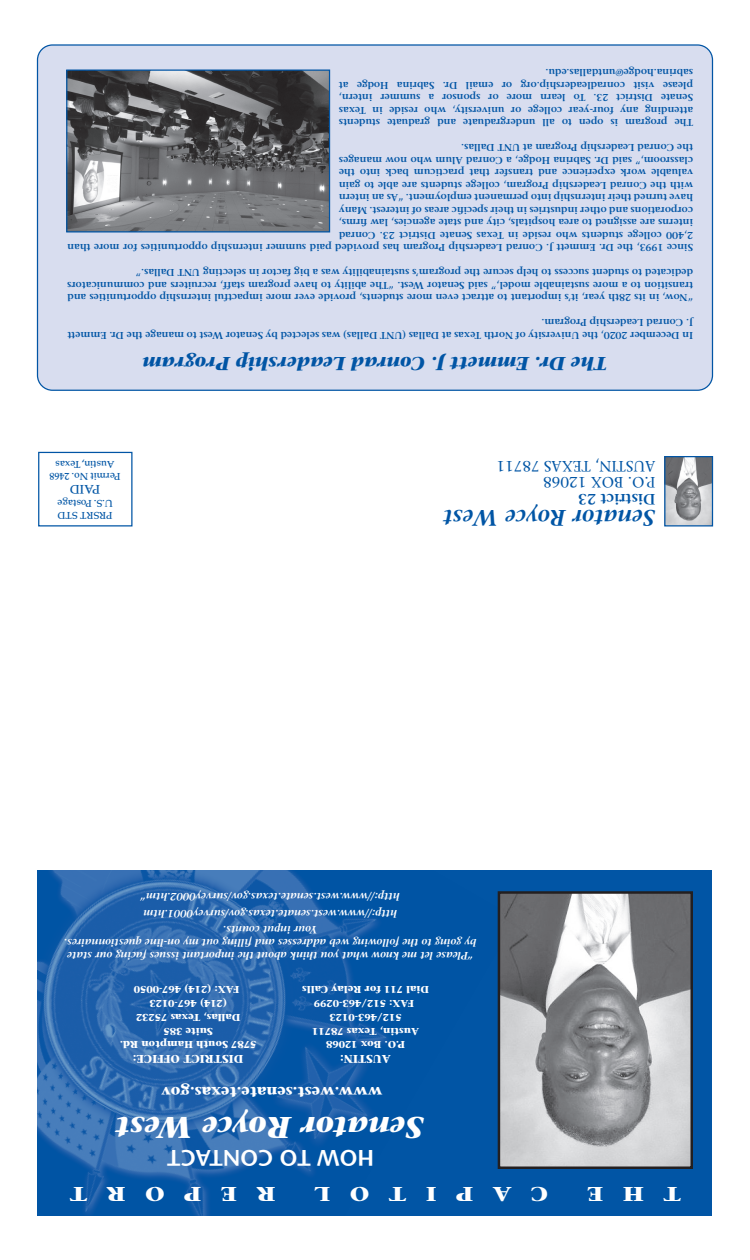
<style>
.page{position:relative;width:750px;height:1260px;background:#fff}
.page>*{position:absolute;margin:0;border:0;box-sizing:border-box;transform-origin:0 0}
.t1{font:italic 700 30px "Stone Serif Std";color:#fff}
.Subhead_1{font:italic 600 22.5px "Stone Serif Std";color:#0155a5}
.t2{font:600 22.5px "Stone Sans Std";color:#fff}
.t3{font:700 20px "Stone Serif Std";color:#fff;scale:1.2 1}
.Subheading{font:italic 700 18.75px "Stone Serif Std";color:#0155a5}
.t4{font:500 15px "Stone Serif Std";color:#0155a5}
.t5{font:700 15px "Stone Serif Std";color:#fff}
.Subhead_1-2{font:600 15px "Stone Serif Std";color:#0155a5}
.t6{font:500 12.5px "Palatino LT Std";color:#0155a5}
.t7{font:700 11.25px "Stone Serif Std";color:#fff}
.t8{font:italic 600 10.62px/12.8px "Stone Serif Std";color:#fff;text-align:center}
.t9{font:600 10px/12.5px "Stone Serif Std";color:#0155a5}
.t10{font:700 10px "Stone Serif Std";color:#fff}
.t11{font:500 10px "Palatino LT Std";color:#0155a5}
</style>
<div class="page">
<div style="left:38px;top:45px;width:674px;height:345px;background:#d8ddef;border-radius:15px"></div>
<div style="left:38px;top:452px;width:94px;height:75px;border:1px solid #0155a5"></div>
<div style="left:38px;top:870px;width:674px;height:345px;background:#0155a5"></div>
<img style="left:38px;top:870px;width:460px;height:345px">
<img style="left:501px;top:894px;width:189px;height:272px">
<div style="left:498px;top:891px;width:195px;height:278px;border:2px solid #231f20"></div>
<img style="left:68px;top:71px;width:260px;height:159px">
<div style="left:66px;top:69px;width:264px;height:163px;border:1px solid #0155a5"></div>
<img style="left:666px;top:458px;width:45px;height:67px">
<div style="left:664px;top:456px;width:49px;height:71px;border:1px solid #0155a5"></div>
<p class="t9" style="left:693px;top:129px;width:356px;text-align:justify;rotate:-180deg">The program is open to all undergraduate and graduate students attending any four-year college or university, who reside in Texas Senate District 23. To learn more or sponsor a summer intern, please visit conradleadership.org or email Dr. Sabrina Hodge at sabrina.hodge@untdallas.edu.</p>
<p class="t9" style="left:693px;top:254px;width:627px;rotate:-180deg">Since 1993, the Dr. Emmett J. Conrad Leadership Program has provided paid summer internship opportunities for more than 2,400 college students who reside in Texas Senate District 23. Conrad<br>interns are assigned to area hospitals, city and state agencies, law firms,<br>corporations and other industries in their specific areas of interest. Many<br>have turned their internship into permanent employment. “As an intern<br>with the Conrad Leadership Program, college students are able to gain<br>valuable work experience and transfer that practicum back into the<br>classroom,” said Dr. Sabrina Hodge, a Conrad Alum who now manages<br>the Conrad Leadership Program at UNT Dallas.</p>
<p class="t9" style="left:693px;top:304px;width:627px;text-align:justify;rotate:-180deg">“Now, in its 28th year, it’s important to attract even more students, provide ever more impactful internship opportunities and transition to a more sustainable model,” said Senator West. “The ability to have program staff, recruiters and communicators dedicated to student success to help secure the program’s sustainability was a big factor in selecting UNT Dallas.”</p>
<p class="t9" style="left:693px;top:342px;width:627px;rotate:-180deg">In December 2020, the University of North Texas at Dallas (UNT Dallas) was selected by Senator West to manage the Dr. Emmett<br>J. Conrad Leadership Program.</p>
<p class="Subheading" style="left:608px;top:375px;width:467px;rotate:-180deg">The Dr. Emmett J. Conrad Leadership Program</p>
<p class="t11" style="left:114px;top:470px;width:60px;rotate:-180deg">Austin, Texas</p>
<p class="t11" style="left:121px;top:482px;width:73px;rotate:-180deg">Permit No. 2468</p>
<p class="t6" style="left:100px;top:496px;width:32px;rotate:-180deg">PAID</p>
<p class="t11" style="left:113px;top:509px;width:57px;rotate:-180deg">U.S. Postage</p>
<p class="t11" style="left:112px;top:521px;width:56px;rotate:-180deg">PRSRT STD</p>
<p class="t4" style="left:655px;top:475px;width:160px;rotate:-180deg">AUSTIN, TEXAS 78711</p>
<p class="t4" style="left:655px;top:492px;width:114px;rotate:-180deg">P.O. BOX 12068</p>
<p class="Subhead_1-2" style="left:655px;top:508px;width:79px;rotate:-180deg">District 23</p>
<p class="Subhead_1" style="left:655px;top:531px;width:213px;rotate:-180deg">Senator Royce West</p>
<p class="t8" style="left:400px;top:903px;width:260px;rotate:-180deg">http://www.west.senate.texas.gov/survey0002.htm“</p>
<p class="t8" style="left:397px;top:920px;width:255px;rotate:-180deg">http://www.west.senate.texas.gov/survey0001.htm</p>
<p class="t8" style="left:476px;top:962px;width:414px;rotate:-180deg">“Please let me know what you think about the important issues facing our state by going to the following web addresses and filling out my on-line questionnaires.<br>Your input counts.</p>
<p class="t10" style="left:240px;top:996px;width:107px;rotate:-180deg">FAX: (214) 467-0050</p>
<p class="t10" style="left:429px;top:996px;width:128px;rotate:-180deg">Dial 711 for Relay Calls</p>
<p class="t10" style="left:227px;top:1010px;width:79px;rotate:-180deg">(214) 467-0123</p>
<p class="t10" style="left:414px;top:1010px;width:102px;rotate:-180deg">FAX: 512/463-0299</p>
<p class="t10" style="left:240px;top:1024px;width:106px;rotate:-180deg">Dallas, Texas 75232</p>
<p class="t10" style="left:402px;top:1024px;width:74px;rotate:-180deg">512/463-0123</p>
<p class="t10" style="left:213px;top:1037px;width:51px;rotate:-180deg">Suite 385</p>
<p class="t10" style="left:419px;top:1037px;width:108px;rotate:-180deg">Austin, Texas 78711</p>
<p class="t10" style="left:256px;top:1051px;width:138px;rotate:-180deg">5787 South Hampton Rd.</p>
<p class="t10" style="left:405px;top:1051px;width:80px;rotate:-180deg">P.O. Box 12068</p>
<p class="t7" style="left:244px;top:1066px;width:112px;rotate:-180deg">DISTRICT OFFICE:</p>
<p class="t7" style="left:391px;top:1066px;width:52px;rotate:-180deg">AUSTIN:</p>
<p class="t5" style="left:383px;top:1102px;width:223px;rotate:-180deg">www.west.senate.texas.gov</p>
<p class="t1" style="left:424px;top:1146px;width:309px;rotate:-180deg">Senator Royce West</p>
<p class="t2" style="left:374px;top:1171px;width:208px;rotate:-180deg">HOW TO CONTACT</p>
<p class="t3" style="left:276px;top:1206px;width:173px;rotate:-180deg">R E P O R T</p>
<p class="t3" style="left:548px;top:1206px;width:196px;rotate:-180deg">C A P I T O L</p>
<p class="t3" style="left:681px;top:1206px;width:80px;rotate:-180deg">T H E</p>
</div>
